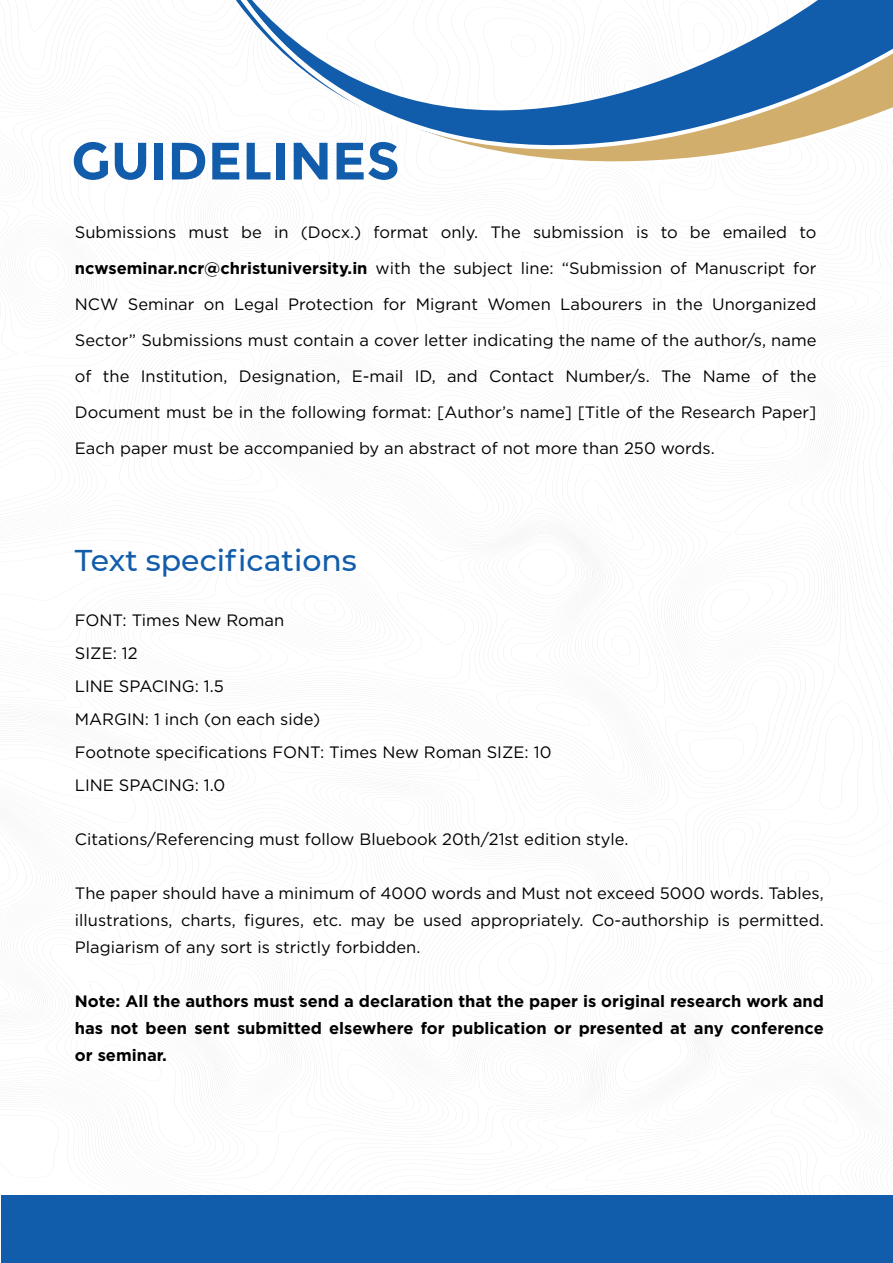
<style>
.page{position:relative;width:893px;height:1263px;background:#fff}
.page>*{position:absolute;margin:0;border:0;box-sizing:border-box;transform-origin:0 0}
.t1{font:700 52.5px "Montserrat";color:#125dab}
.t2{font:500 30px "Montserrat";color:#125dab}
.t3{font:16.5px/36px "Gotham";color:#000;text-align:justify}
.t4{font:700 16.5px/27px "Gotham";color:#000;text-align:justify}
.s1{font-weight:700}
</style>
<div class="page">
<div style="left:1px;top:1195px;width:891px;height:68px;background:#125dab"></div>
<svg style="left:236px;top:0;width:657px;height:163px"></svg>
<h1 class="t1" style="left:71px;top:130px;width:330px">GUIDELINES</h1>
<p class="t3" style="left:75px;top:214px;width:743px">Submissions must be in (Docx.) format only. The submission is to be emailed to <span class="s1">ncwseminar.ncr@christuniversity.in</span> with the subject line: “Submission of Manuscript for NCW Seminar on Legal Protection for Migrant Women Labourers in the Unorganized Sector” Submissions must contain a cover letter indicating the name of the author/s, name of the Institution, Designation, E-mail ID, and Contact Number/s. The Name of the Document must be in the following format: [Author’s name] [Title of the Research Paper] Each paper must be accompanied by an abstract of not more than 250 words.</p>
<h2 class="t2" style="left:75px;top:539px;width:283px">Text specifications</h2>
<p class="t3" style="left:75px;top:604px;width:478px;line-height:33px;text-align:left">FONT: Times New Roman<br>SIZE: 12<br>LINE SPACING: 1.5<br>MARGIN: 1 inch (on each side)<br>Footnote specifications FONT: Times New Roman SIZE: 10<br>LINE SPACING: 1.0</p>
<p class="t3" style="left:75px;top:821px;width:555px">Citations/Referencing must follow Bluebook 20th/21st edition style.</p>
<p class="t3" style="left:75px;top:880px;width:750px;line-height:27px">The paper should have a minimum of 4000 words and Must not exceed 5000 words. Tables, illustrations, charts, figures, etc. may be used appropriately. Co-authorship is permitted.<br>Plagiarism of any sort is strictly forbidden.</p>
<p class="t4" style="left:75px;top:988px;width:750px">Note: All the authors must send a declaration that the paper is original research work and has not been sent submitted elsewhere for publication or presented at any conference or seminar.</p>
</div>
